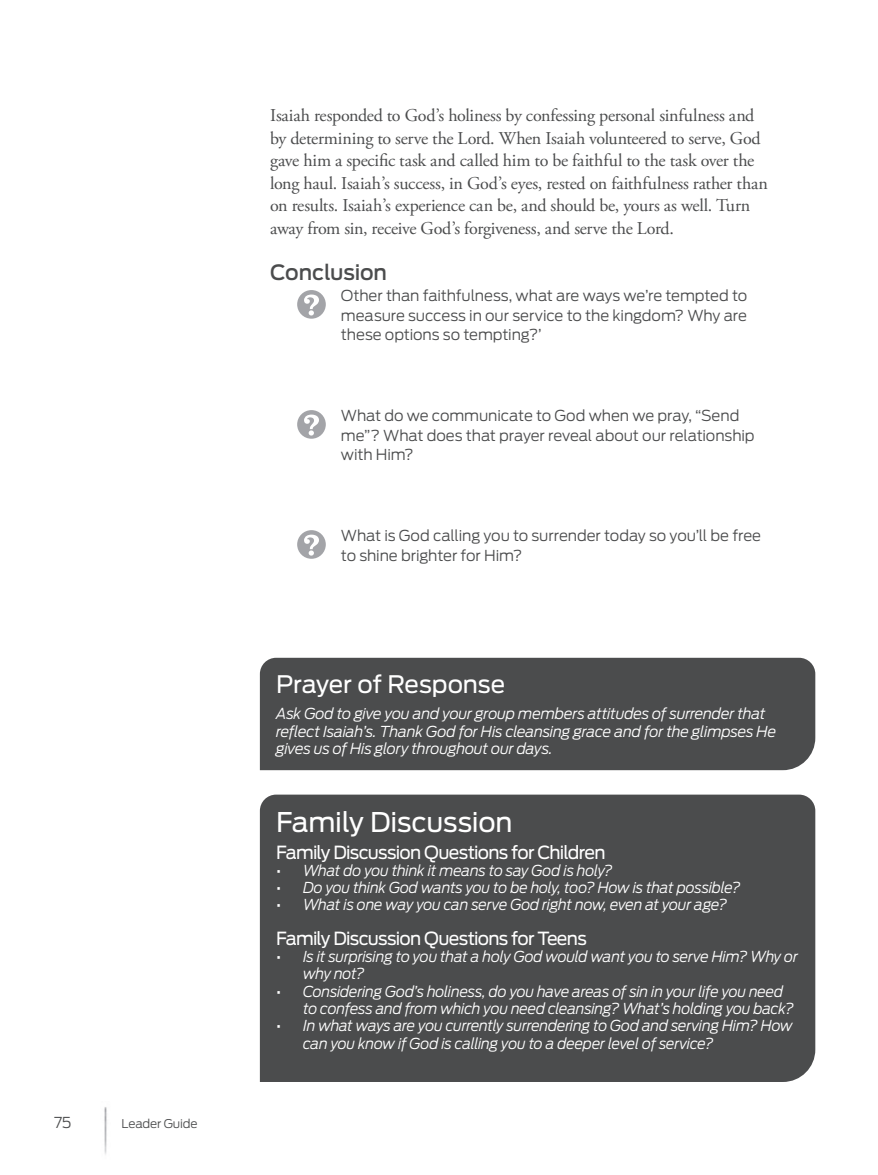
<style>
.page{position:relative;width:878px;height:1175px;background:#fff}
.page>*{position:absolute;margin:0;border:0;box-sizing:border-box;transform-origin:0 0}
.subhead9_box{font:27px "Antenna";letter-spacing:-.01em;color:#fff}
.subhead9_box-2{font:24px "Antenna";letter-spacing:-.005em;color:#fff}
.subhead1{font:500 21px "Antenna";letter-spacing:-.01em;color:#4b4c4d}
.body_no_indent{font:18px/22.5px "Adobe Garamond Pro";letter-spacing:-.015em;color:#4b4c4d}
.body4_box{font:18px "Antenna";letter-spacing:-.04em;color:#fff}
.body4_box-2{font:italic 300 15px/17.2px "Antenna";letter-spacing:-.02em;color:#fff}
.questions{font:300 15px/19.5px "Antenna";letter-spacing:-.01em;color:#4b4c4d}
.t1{font:300 12px "Antenna";letter-spacing:-.01em;color:#4b4c4d}
.s1{font-weight:400;font-style:normal}
</style>
<div class="page">
<img style="left:104px;top:1107px;width:3px;height:48px">
<svg style="left:297px;top:290px;width:29px;height:29px"></svg>
<svg style="left:297px;top:410px;width:29px;height:29px"></svg>
<svg style="left:297px;top:530px;width:29px;height:29px"></svg>
<div style="left:260px;top:658px;width:555px;height:112px;background:#4b4c4d"></div>
<div style="left:260px;top:794px;width:555px;height:288px;background:#4b4c4d"></div>
<p class="questions" style="left:54px;top:1112px;width:19px">75</p>
<p class="t1" style="left:122px;top:1116px;width:78px">Leader Guide</p>
<p class="body_no_indent" style="left:270px;top:105px;width:499px">Isaiah responded to God’s holiness by confessing personal sinfulness and by determining to serve the Lord. When Isaiah volunteered to serve, God gave him a specific task and called him to be faithful to the task over the long haul. Isaiah’s success, in God’s eyes, rested on faithfulness rather than on results. Isaiah’s experience can be, and should be, yours as well. Turn away from sin, receive God’s forgiveness, and serve the Lord.</p>
<p class="subhead1" style="left:270px;top:260px;width:118px">Conclusion</p>
<p class="questions" style="left:341px;top:286px;width:408px;text-align:justify">Other than faithfulness, what are ways we’re tempted to measure success in our service to the kingdom? Why are these options so tempting?’</p>
<p class="questions" style="left:341px;top:406px;width:415px">What do we communicate to God when we pray, “Send me”? What does that prayer reveal about our relationship with Him?</p>
<p class="questions" style="left:341px;top:526px;width:421px">What is God calling you to surrender today so you’ll be free to shine brighter for Him?</p>
<p class="subhead9_box-2" style="left:276px;top:670px;width:231px">Prayer of Response</p>
<p class="body4_box-2" style="left:276px;top:705px;width:501px">Ask God to give you and your group members attitudes of surrender that reflect Isaiah’s. Thank God for His cleansing grace and for the glimpses He gives us of His glory throughout our days.</p>
<p class="subhead9_box" style="left:276px;top:806px;width:238px">Family Discussion</p>
<p class="body4_box" style="left:276px;top:841px;width:331px">Family Discussion Questions for Children</p>
<p class="body4_box-2" style="left:276px;top:861px;width:338px"><span class="s1">•</span> What do you think it means to say God is holy?</p>
<p class="body4_box-2" style="left:276px;top:878px;width:466px"><span class="s1">•</span> Do you think God wants you to be holy, too? How is that possible?</p>
<p class="body4_box-2" style="left:276px;top:896px;width:453px"><span class="s1">•</span> What is one way you can serve God right now, even at your age?</p>
<p class="body4_box" style="left:276px;top:927px;width:312px">Family Discussion Questions for Teens</p>
<p class="body4_box-2" style="left:303px;top:947px;width:496px;text-indent:-27px"><span class="s1">•</span> Is it surprising to you that a holy God would want you to serve Him? Why or why not?</p>
<p class="body4_box-2" style="left:303px;top:982px;width:492px;text-indent:-27px"><span class="s1">•</span> Considering God’s holiness, do you have areas of sin in your life you need to confess and from which you need cleansing? What’s holding you back?</p>
<p class="body4_box-2" style="left:303px;top:1016px;width:491px;text-indent:-27px"><span class="s1">•</span> In what ways are you currently surrendering to God and serving Him? How can you know if God is calling you to a deeper level of service?</p>
</div>
